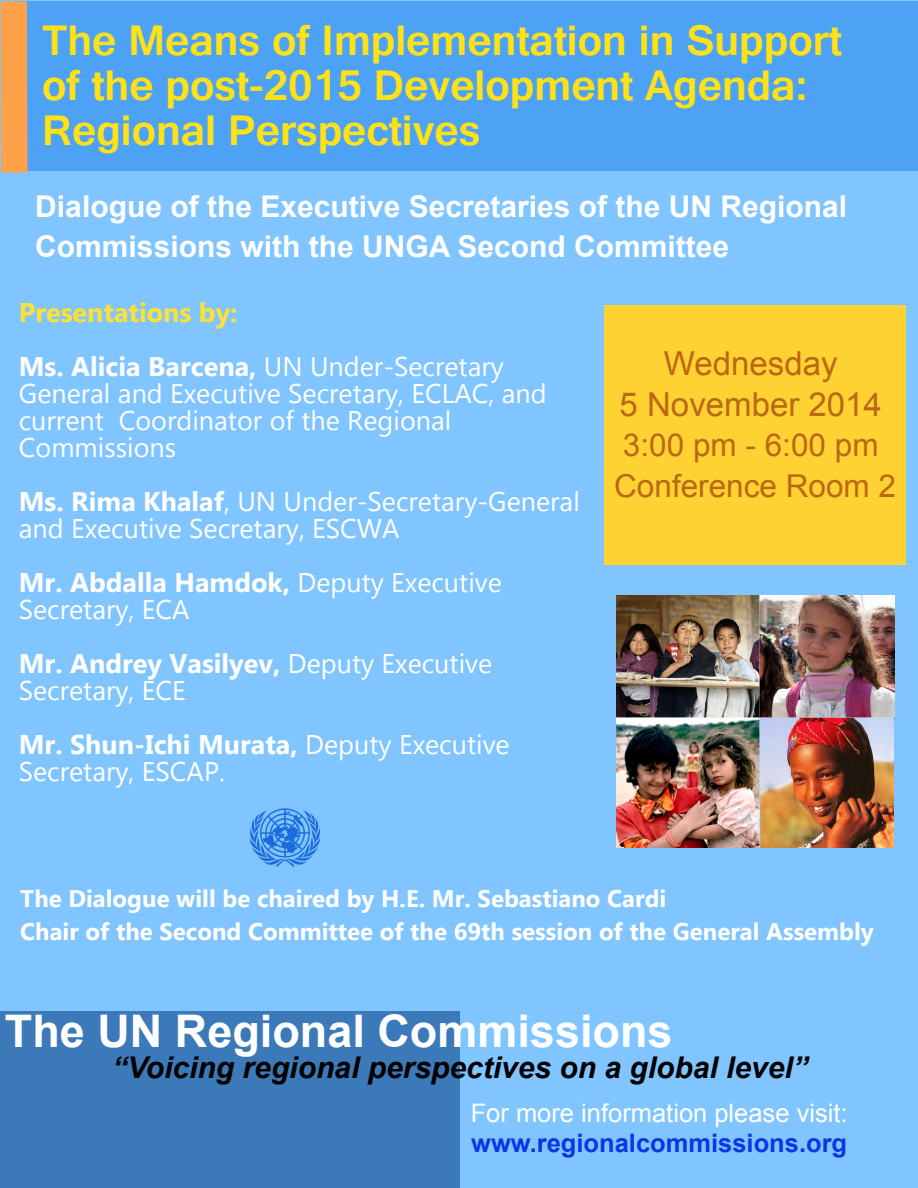
<style>
.page{position:relative;width:918px;height:1188px;background:#80c5ff}
.page>*{position:absolute;margin:0;border:0;box-sizing:border-box;transform-origin:0 0}
.t1{font:700 45px "Gautami";color:#ffe216}
.t2{font:700 45px "Arial";color:#fff}
.t3{font:33px "Arial";color:#bb6713}
.t4{font:31.5px "Arial";color:#bb6713}
.t5{font:700 30px "Arial";color:#fff}
.t6{font:italic 700 30px "Arial";color:#000}
.t7{font:27px/27px "Microsoft New Tai Lue";color:#fff}
.t8{font:700 27px "Microsoft New Tai Lue";color:#fff}
.t9{font:700 27px "Microsoft New Tai Lue";color:#ffe134}
.t10{font:25.5px "Arial";color:#fff}
.t11{font:700 25.5px "Arial";color:#0a37e6}
.t12{font:700 24px "Microsoft New Tai Lue";color:#fff}
.s1{font-weight:400}
.s2{font-weight:700}
</style>
<div class="page">
<div style="left:14px;top:1px;width:904px;height:170px;background:#4ea2f6"></div>
<div style="left:604px;top:305px;width:302px;height:260px;background:#ffd233"></div>
<div style="left:1px;top:1px;width:26px;height:172px;background:#ffa148"></div>
<div style="left:0;top:1011px;width:460px;height:177px;background:#3b79b8"></div>
<img style="left:250px;top:803px;width:71px;height:71px">
<img style="left:616px;top:595px;width:277px;height:253px">
<p class="t1" style="left:42px;top:13px;width:801px">The Means of Implementation in Support</p>
<p class="t1" style="left:42px;top:58px;width:767px">of the post-2015 Development Agenda:</p>
<p class="t1" style="left:42px;top:103px;width:440px">Regional Perspectives</p>
<p class="t5" style="left:35px;top:186px;width:813px">Dialogue of the Executive Secretaries of the UN Regional</p>
<p class="t5" style="left:35px;top:227px;width:695px">Commissions with the UNGA Second Committee</p>
<p class="t9" style="left:19px;top:297px;width:220px">Presentations by:</p>
<p class="t8" style="left:19px;top:351px;width:487px">Ms. Alicia Barcena, <span class="s1">UN Under-Secretary</span></p>
<p class="t7" style="left:19px;top:382px;width:529px">General and Executive Secretary, ECLAC, and</p>
<p class="t7" style="left:19px;top:409px;width:434px">current Coordinator of the Regional</p>
<p class="t7" style="left:19px;top:436px;width:159px">Commissions</p>
<p class="t7" style="left:19px;top:490px;width:563px"><span class="s2">Ms. Rima Khalaf</span>, UN Under-Secretary-General and Executive Secretary, ESCWA</p>
<p class="t8" style="left:19px;top:567px;width:485px">Mr. Abdalla Hamdok, <span class="s1">Deputy Executive</span></p>
<p class="t7" style="left:19px;top:598px;width:172px">Secretary, ECA</p>
<p class="t8" style="left:19px;top:648px;width:475px">Mr. Andrey Vasilyev, <span class="s1">Deputy Executive</span></p>
<p class="t7" style="left:19px;top:679px;width:169px">Secretary, ECE</p>
<p class="t8" style="left:19px;top:729px;width:492px">Mr. Shun-Ichi Murata, <span class="s1">Deputy Executive</span></p>
<p class="t7" style="left:19px;top:760px;width:208px">Secretary, ESCAP.</p>
<p class="t3" style="left:664px;top:342px;width:175px">Wednesday</p>
<p class="t3" style="left:620px;top:383px;width:264px">5 November 2014</p>
<p class="t4" style="left:623px;top:425px;width:257px">3:00 pm - 6:00 pm</p>
<p class="t4" style="left:614px;top:465px;width:283px">Conference Room 2</p>
<p class="t12" style="left:20px;top:885px;width:648px">The Dialogue will be chaired by H.E. Mr. Sebastiano Cardi</p>
<p class="t12" style="left:20px;top:918px;width:855px">Chair of the Second Committee of the 69th session of the General Assembly</p>
<p class="t2" style="left:5px;top:1001px;width:669px">The UN Regional Commissions</p>
<p class="t6" style="left:112px;top:1047px;width:697px">“Voicing regional perspectives on a global level”</p>
<p class="t10" style="left:471px;top:1096px;width:378px">For more information please visit:</p>
<p class="t11" style="left:471px;top:1126px;width:377px">www.regionalcommissions.org</p>
</div>
